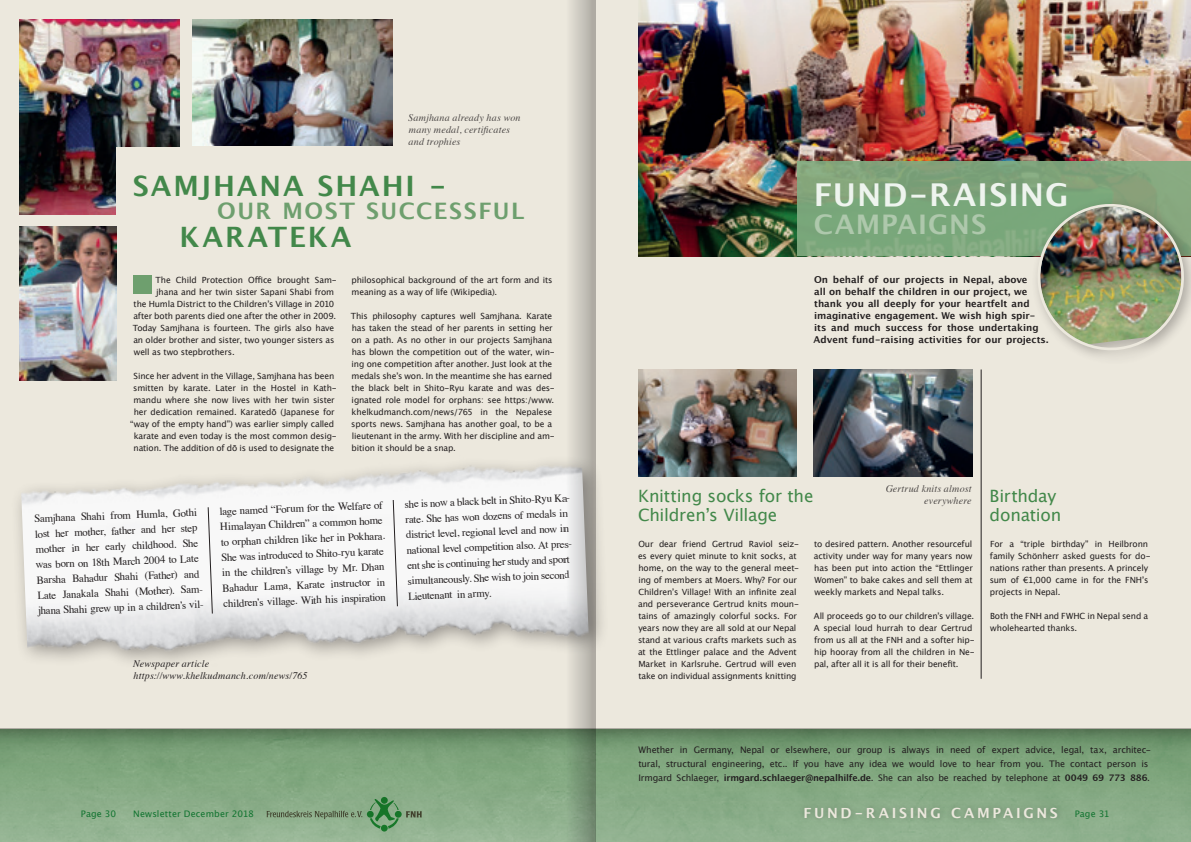
<style>
.page{position:relative;width:1191px;height:842px;background:#fff}
.page>*{position:absolute;margin:0;border:0;box-sizing:border-box;transform-origin:0 0}
.t1{font:700 31.5px "Lucida Grande";letter-spacing:.035em;color:#eef4ee}
.t2{font:700 28.1px "Lucida Grande";letter-spacing:.07em;color:#42884a}
.t3{font:700 27px "Lucida Grande";letter-spacing:.04em;color:#aec8ac}
.t4{font:700 22.7px "Lucida Grande";letter-spacing:.065em;color:#6e9f6e}
.t5{font:17px/19px "Lucida Grande";letter-spacing:-.015em;color:#42884a}
.t6{font:700 14px "Lucida Grande";letter-spacing:.195em;color:#ece8dd}
.t7{font:10.9px/15.4px "Times";color:#231f20}
.t8{font:italic 10px/12px "Times";letter-spacing:.02em;color:#231f20}
.t9{font:700 9.5px/12px "Lucida Grande";color:#231f20}
.t10{font:9px/14px "Lucida Grande";letter-spacing:-.015em;color:#231f20}
.t11{font:9px "Lucida Grande";letter-spacing:.01em;color:#127430}
.t12{font:8.5px/12px "Lucida Grande";letter-spacing:-.01em;color:#231f20}
.s1{font-weight:700}
</style>
<div class="page">
<img style="left:0;top:764px;width:565px;height:78px">
<div style="left:595px;top:0;width:596px;height:842px;background:#88ab86"></div>
<svg style="left:266px;top:797px;width:156px;height:34px;background:#81a580"></svg>
<div style="left:0;top:0;width:1191px;height:729px;background:#ece8dd"></div>
<img style="left:192px;top:20px;width:201px;height:126px">
<img style="left:20px;top:20px;width:160px;height:194px">
<svg style="left:0;top:729px;width:1191px;height:35px;fill:#759b74"></svg>
<div style="left:116px;top:147px;width:437px;height:256px;background:#ece8dd"></div>
<img style="left:20px;top:227px;width:96px;height:153px">
<hr style="left:981px;top:369px;width:1px;height:310px;background:#231f20">
<img style="left:638px;top:0;width:553px;height:256px">
<img style="left:814px;top:370px;width:158px;height:106px">
<img style="left:638px;top:370px;width:159px;height:106px">
<div style="left:133px;top:275px;width:19px;height:18px;background:#6e9f6e"></div>
<div style="left:10px;top:454px;width:599px;height:224px;background:#231f20;opacity:.42"></div>
<img style="left:20px;top:454px;width:545px;height:224px">
<svg style="left:208px;top:507px;width:5px;height:107px"></svg>
<svg style="left:393px;top:500px;width:5px;height:107px"></svg>
<div style="left:797px;top:162px;width:394px;height:94px;background:linear-gradient(to right,#7aa67a,#84a57c)"></div>
<div style="left:1030px;top:196px;width:161px;height:169px;background:#231f20;opacity:.31"></div>
<img style="left:1034px;top:201px;width:152px;height:152px">
<svg style="left:565px;top:0;width:30px;height:842px"></svg>
<p class="t8" style="left:408px;top:111px;width:114px">Samjhana already has won many medal, certificates and trophies</p>
<h2 class="t2" style="left:133px;top:163px;width:315px">SAMJHANA SHAHI -</h2>
<h3 class="t4" style="left:217px;top:192px;width:309px">OUR MOST SUCCESSFUL</h3>
<h2 class="t2" style="left:179px;top:214px;width:173px">KARATEKA</h2>
<p class="t12" style="left:155px;top:274px;width:183px">The Child Protection Office brought Sam-</p>
<p class="t12" style="left:156px;top:286px;width:179px">jhana and her twin sister Sapani Shabi from</p>
<p class="t12" style="left:134px;top:298px;width:202px">the Humla District to the Children’s Village in 2010</p>
<p class="t12" style="left:133px;top:310px;width:204px">after both parents died one after the other in 2009.</p>
<p class="t12" style="left:133px;top:322px;width:203px">Today Samjhana is fourteen. The girls also have</p>
<p class="t12" style="left:133px;top:334px;width:203px">an older brother and sister, two younger sisters as</p>
<p class="t12" style="left:134px;top:346px;width:102px">well as two stepbrothers.</p>
<p class="t12" style="left:130px;top:370px;width:208px;text-align:center">Since her advent in the Village, Samjhana has been smitten by karate. Later in the Hostel in Kath&shy;mandu where she now lives with her twin sister her dedication remained. Karatedō (Japanese for “way of the empty hand”) was earlier simply called karate and even today is the most common desig&shy;nation. The addition of dō is used to designate the</p>
<p class="t12" style="left:351px;top:274px;width:202px">philosophical background of the art form and its meaning as a way of life (Wikipedia).</p>
<p class="t12" style="left:351px;top:310px;width:205px">This philosophy captures well Samjhana. Karate has taken the stead of her parents in setting her on a path. As no other in our projects Samjhana has blown the competition out of the water, win&shy;ing one competition after another. Just look at the medals she’s won. In the meantime she has earned the black belt in Shito-Ryu karate and was des&shy;ignated role model for orphans: see https:/www. khelkudmanch.com/news/765 in the Nepalese sports news. Samjhana has another goal, to be a lieutenant in the army. With her discipline and am&shy;bition it should be a snap.</p>
<p class="t7" style="left:34px;top:510px;width:170px;rotate:-2deg">Samjhana Shahi from Humla, Gothi lost her mother, father and her step mother in her early childhood. She was born on 18th March 2004 to Late Barsha Bahadur Shahi (Father) and Late Janakala Shahi (Mother). Sam&shy;jhana Shahi grew up in a children’s vil-</p>
<p class="t7" style="left:219px;top:502px;width:166px;rotate:-2deg">lage named “Forum for the Welfare of Himalayan Children” a common home to orphan children like her in Pokhara.<br>She was introduced to Shito-ryu karate in the children’s village by Mr. Dhan Bahadur Lama, Karate instructor in children’s village. With his inspiration</p>
<p class="t8" style="left:133px;top:657px;width:176px">Newspaper article https://www.khelkudmanch.com/news/765</p>
<p class="t7" style="left:404px;top:495px;width:169px;rotate:-2deg">she is now a black belt in Shito-Ryu Ka&shy;rate. She has won dozens of medals in district level, regional level and now in national level competition also. At pres&shy;ent she is continuing her study and sport simultaneously. She wish to join second Lieutenant in army.</p>
<h1 class="t1" style="left:814px;top:169px;width:256px">FUND-RAISING</h1>
<h3 class="t3" style="left:814px;top:202px;width:174px">CAMPAIGNS</h3>
<p class="t9" style="left:813px;top:273px;width:236px">On behalf of our projects in Nepal, above<br>all on behalf the children in our project, we thank you all deeply for your heartfelt and imaginative engagement. We wish high spir&shy;its and much success for those undertaking Advent fund-raising activities for our projects.</p>
<h3 class="t5" style="left:638px;top:486px;width:177px">Knitting socks for the<br>Children’s Village</h3>
<p class="t8" style="left:885px;top:482px;width:88px;text-align:right">Gertrud knits almost everywhere</p>
<p class="t12" style="left:638px;top:538px;width:162px">Our dear friend Gertrud Raviol seiz&shy;es every quiet minute to knit socks, at home, on the way to the general meet&shy;ing of members at Moers. Why? For our Children’s Village! With an infinite zeal and perseverance Gertrud knits moun&shy;tains of amazingly colorful socks. For years now they are all sold at our Nepal stand at various crafts markets such as at the Ettlinger palace and the Advent Market in Karlsruhe. Gertrud will even take on individual assignments knitting</p>
<p class="t12" style="left:814px;top:538px;width:160px;text-align:justify">to desired pattern. Another resourceful activity under way for many years now has been put into action the “Ettlinger Women” to bake cakes and sell them at weekly markets and Nepal talks.</p>
<p class="t12" style="left:814px;top:610px;width:162px">All proceeds go to our children’s village.<br>A special loud hurrah to dear Gertrud from us all at the FNH and a softer hip&shy;hip hooray from all the children in Ne&shy;pal, after all it is all for their benefit.</p>
<h3 class="t5" style="left:989px;top:486px;width:73px">Birthday donation</h3>
<p class="t12" style="left:989px;top:538px;width:162px">For a “triple birthday” in Heilbronn family Schönherr asked guests for do&shy;nations rather than presents. A princely sum of €1,000 came in for the FNH’s projects in Nepal.</p>
<p class="t12" style="left:990px;top:610px;width:160px">Both the FNH and FWHC in Nepal send a wholehearted thanks.</p>
<p class="t10" style="left:638px;top:743px;width:514px">Whether in Germany, Nepal or elsewhere, our group is always in need of expert advice, legal, tax, architec&shy;tural, structural engineering, etc.. If you have any idea we would love to hear from you. The contact person is<br>Irmgard Schlaeger, <span class="s1">irmgard.schlaeger@nepalhilfe.de</span>. She can also be reached by telephone at <span class="s1">0049 69 773 886</span>.</p>
<h3 class="t6" style="left:803px;top:802px;width:256px">FUND-RAISING CAMPAIGNS</h3>
<p class="t11" style="left:81px;top:809px;width:37px">Page 30</p>
<p class="t11" style="left:133px;top:809px;width:122px">Newsletter December 2018</p>
<p class="t11" style="left:1074px;top:809px;width:36px">Page 31</p>
</div>
